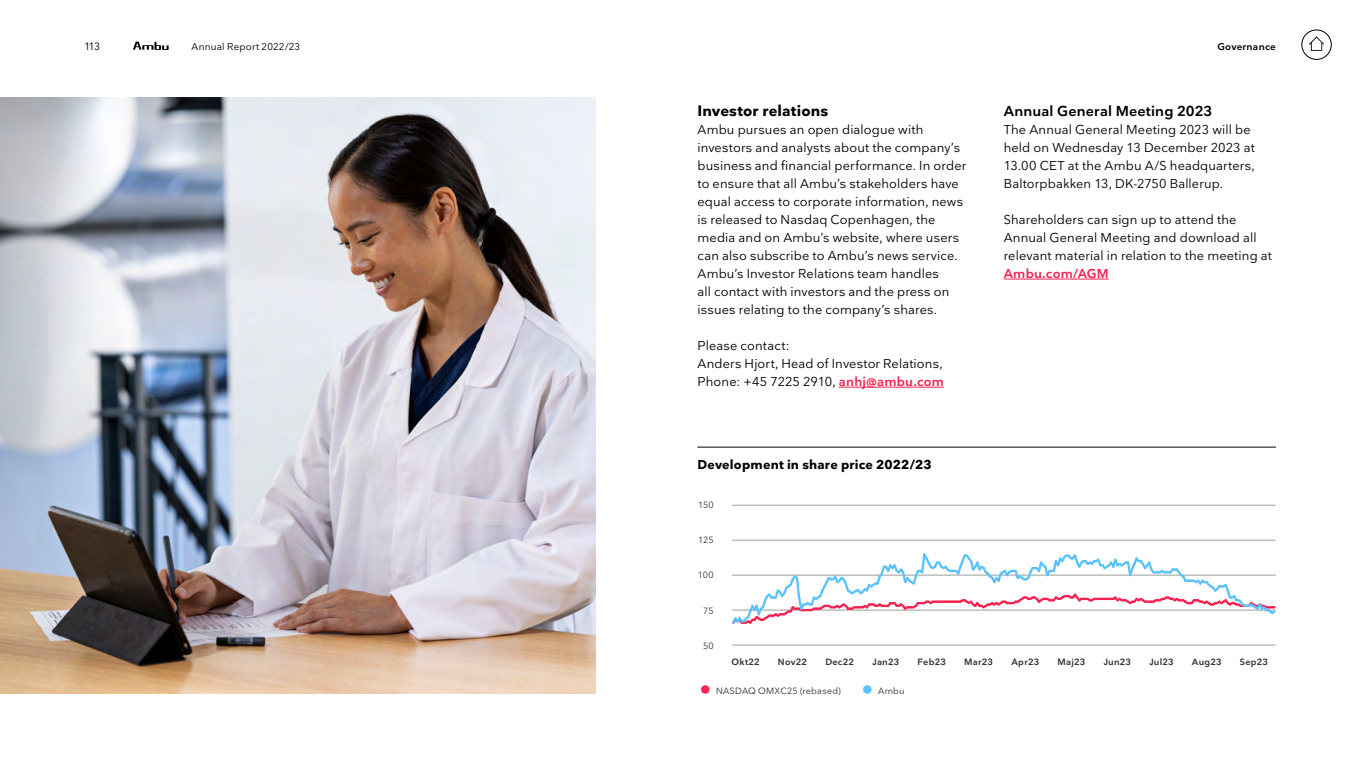
<style>
.page{position:relative;width:1361px;height:766px;background:#fff}
.page>*{position:absolute;margin:0;border:0;box-sizing:border-box;transform-origin:0 0}
.t1{font:24px "Nationale";color:#5ac3ff}
.t2{font:700 15px "Nationale";letter-spacing:.01em;color:#000}
.t3{font:600 14.25px "Nationale";letter-spacing:.01em;color:#000}
.t4{font:12.75px/18px "Nationale";letter-spacing:.01em;color:#000}
.t5{font:700 12.75px "Nationale";letter-spacing:.015em;color:#000}
.t6{font:600 12.75px "Nationale";letter-spacing:.015em;color:#f82350}
.t7{font:10.5px "Nationale";color:#000}
.t8{font:9.75px "Nationale";letter-spacing:.02em;color:#000}
.t9{font:600 9.75px "Nationale";letter-spacing:.025em;color:#000}
.t10{font:600 9px "Nationale";letter-spacing:.025em;color:#333}
.t11{font:9px "Nationale";letter-spacing:.025em;color:#333}
.s1{font-weight:600;color:#f82350}
.s2{font-size:24px;color:#f82350}
</style>
<div class="page">
<img style="left:0;top:98px;width:595px;height:595px">
<hr style="left:732px;top:644px;width:543px;height:1px;background:#9d9d9c">
<hr style="left:732px;top:539px;width:543px;height:1px;background:#9d9d9c">
<hr style="left:732px;top:505px;width:543px;height:1px;background:#9d9d9c">
<svg style="left:732px;top:553px;width:543px;height:71px"></svg>
<hr style="left:839px;top:387px;width:105px;height:1px;background:#f82350">
<hr style="left:1003px;top:279px;width:105px;height:1px;background:#f82350">
<hr style="left:697px;top:446px;width:579px;height:1px;background:#000">
<svg style="left:133px;top:42px;width:36px;height:8px"></svg>
<div style="left:1301px;top:30px;width:30px;height:30px;border:1px solid #000;border-radius:50%"></div>
<div style="left:1311px;top:42px;width:11px;height:9px;border:1px solid #000"></div>
<svg style="left:1309px;top:36px;width:15px;height:9px"></svg>
<p class="t7" style="left:85px;top:40px;width:17px">113</p>
<p class="t8" style="left:192px;top:40px;width:110px">Annual Report 2022/23</p>
<p class="t9" style="left:1217px;top:40px;width:60px">Governance</p>
<p class="t2" style="left:697px;top:101px;width:132px">Investor relations</p>
<p class="t4" style="left:697px;top:120px;width:270px">Ambu pursues an open dialogue with investors and analysts about the company’s business and financial performance. In order to ensure that all Ambu’s stakeholders have equal access to corporate information, news is released to Nasdaq Copenhagen, the media and on Ambu’s website, where users can also subscribe to Ambu’s news service.<br>Ambu’s Investor Relations team handles<br>all contact with investors and the press on issues relating to the company’s shares.</p>
<p class="t4" style="left:697px;top:336px;width:248px">Please contact:<br>Anders Hjort, Head of Investor Relations,<br>Phone: +45 7225 2910, <span class="s1">anhj@ambu.com</span></p>
<p class="t5" style="left:697px;top:456px;width:236px">Development in share price 2022/23</p>
<p class="t11" style="left:698px;top:499px;width:17px">150</p>
<p class="t11" style="left:698px;top:534px;width:17px">125</p>
<p class="t11" style="left:698px;top:569px;width:17px">100</p>
<p class="t11" style="left:703px;top:604px;width:12px">75</p>
<p class="t11" style="left:703px;top:640px;width:12px">50</p>
<p class="t3" style="left:1003px;top:101px;width:210px">Annual General Meeting 2023</p>
<p class="t4" style="left:1003px;top:120px;width:253px">The Annual General Meeting 2023 will be held on Wednesday 13 December 2023 at 13.00 CET at the Ambu A/S headquarters, Baltorpbakken 13, DK-2750 Ballerup.</p>
<p class="t4" style="left:1003px;top:210px;width:270px">Shareholders can sign up to attend the<br>Annual General Meeting and download all relevant material in relation to the meeting at</p>
<p class="t6" style="left:1003px;top:265px;width:107px">Ambu.com/AGM</p>
<p class="t10" style="left:731px;top:656px;width:30px">Okt22</p>
<p class="t10" style="left:778px;top:656px;width:31px">Nov22</p>
<p class="t10" style="left:825px;top:656px;width:30px">Dec22</p>
<p class="t10" style="left:872px;top:656px;width:28px">Jan23</p>
<p class="t10" style="left:917px;top:656px;width:30px">Feb23</p>
<p class="t10" style="left:964px;top:656px;width:30px">Mar23</p>
<p class="t10" style="left:1011px;top:656px;width:30px">Apr23</p>
<p class="t10" style="left:1057px;top:656px;width:29px">Maj23</p>
<p class="t10" style="left:1103px;top:656px;width:29px">Jun23</p>
<p class="t10" style="left:1149px;top:656px;width:26px">Jul23</p>
<p class="t10" style="left:1192px;top:656px;width:31px">Aug23</p>
<p class="t10" style="left:1240px;top:656px;width:30px">Sep23</p>
<p class="t11" style="left:699px;top:684px;width:143px"><span class="s2">•</span> NASDAQ OMXC25 (rebased)</p>
<h1 class="t1" style="left:861px;top:674px;width:13px">•</h1>
<p class="t11" style="left:878px;top:684px;width:28px">Ambu</p>
</div>
